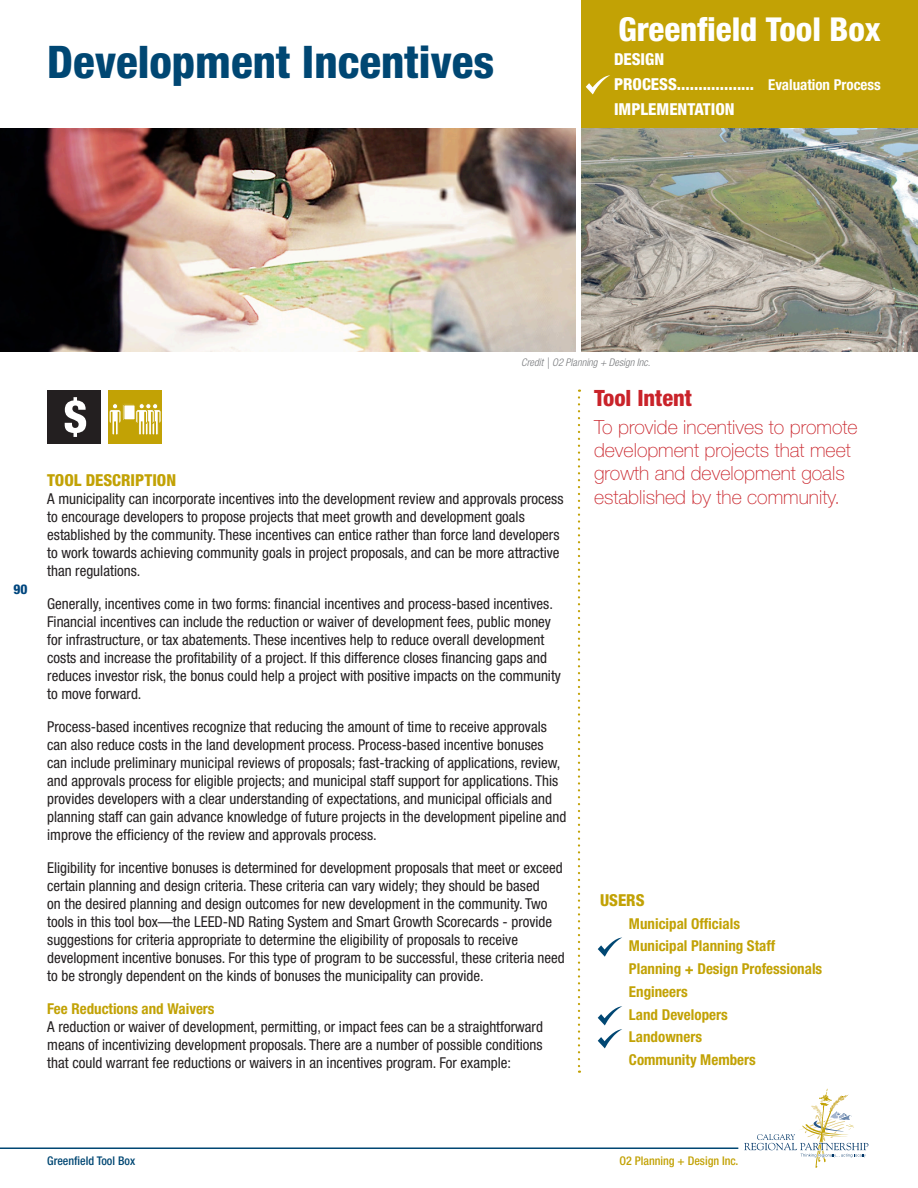
<style>
.page{position:relative;width:918px;height:1188px;background:#fff}
.page>*{position:absolute;margin:0;border:0;box-sizing:border-box;transform-origin:0 0}
.t1{font:800 condensed 45px "Helvetica Neue LT Std";color:#004773}
.t2{font:800 condensed 33px "Helvetica Neue LT Std";color:#fff}
.t3{font:800 condensed 22.5px "Helvetica Neue LT Std";color:#c9232a}
.t4{font:100 19.5px/23.4px "Helvetica Neue LT Std";color:#c9232a}
.t5{font:800 condensed 16.5px/24.9px "Helvetica Neue LT Std";color:#fff}
.t6{font:800 condensed 16.5px "Helvetica Neue LT Std";color:#c2a205}
.t7{font:condensed 15px/18px "Helvetica Neue LT Std";color:#231f20}
.t8{font:700 condensed 15px/22.6px "Helvetica Neue LT Std";color:#c2a205}
.t9{font:800 condensed 13.5px "Helvetica Neue LT Std";color:#00467e}
.t10{font:500 condensed 12px "Helvetica Neue LT Std";color:#c2a205}
.t11{font:500 condensed 12px "Helvetica Neue LT Std";color:#004773}
.t12{font:italic 300 condensed 10.5px "Helvetica Neue LT Std";color:#76787b}
.s1{font-weight:700;font-size:15px}
</style>
<div class="page">
<img style="left:0;top:128px;width:576px;height:224px">
<svg style="left:744px;top:1089px;width:124px;height:78px"></svg>
<hr style="left:0;top:1148px;width:738px;height:1px;background:#004773">
<div style="left:581px;top:0;width:337px;height:128px;background:#c2a205"></div>
<svg style="left:598px;top:938px;width:24px;height:19px"></svg>
<svg style="left:598px;top:1006px;width:24px;height:42px"></svg>
<svg style="left:586px;top:75px;width:24px;height:19px"></svg>
<img style="left:581px;top:128px;width:337px;height:224px">
<svg style="left:578px;top:390px;width:2px;height:683px"></svg>
<div style="left:47px;top:390px;width:54px;height:54px;background:#231f20"></div>
<svg style="left:65px;top:397px;width:21px;height:40px"></svg>
<div style="left:108px;top:390px;width:54px;height:54px;background:#c2a205"></div>
<svg style="left:135px;top:403px;width:26px;height:32px"></svg>
<div style="left:122px;top:403px;width:11px;height:15px;border:1px solid #c2a205"></div>
<div style="left:123px;top:404px;width:12px;height:15px;border:1px solid #c2a205"></div>
<div style="left:124px;top:405px;width:11px;height:15px;background:#fff"></div>
<svg style="left:109px;top:403px;width:12px;height:32px"></svg>
<h1 class="t1" style="left:47px;top:34px;width:448px">Development Incentives</h1>
<h2 class="t2" style="left:618px;top:8px;width:264px">Greenfield Tool Box</h2>
<p class="t5" style="left:614px;top:46px;width:268px">DESIGN<br>PROCESS.................. <span class="s1">Evaluation Process<br></span>IMPLEMENTATION</p>
<p class="t9" style="left:14px;top:581px;width:16px">90</p>
<p class="t12" style="left:521px;top:356px;width:131px">Credit | O2 Planning + Design Inc.</p>
<p class="t6" style="left:47px;top:470px;width:130px">TOOL DESCRIPTION</p>
<p class="t7" style="left:47px;top:490px;width:518px">A municipality can incorporate incentives into the development review and approvals process to encourage developers to propose projects that meet growth and development goals established by the community. These incentives can entice rather than force land developers to work towards achieving community goals in project proposals, and can be more attractive than regulations.</p>
<p class="t7" style="left:47px;top:595px;width:515px">Generally, incentives come in two forms: financial incentives and process-based incentives.<br>Financial incentives can include the reduction or waiver of development fees, public money for infrastructure, or tax abatements. These incentives help to reduce overall development costs and increase the profitability of a project. If this difference closes financing gaps and reduces investor risk, the bonus could help a project with positive impacts on the community to move forward.</p>
<p class="t7" style="left:47px;top:718px;width:521px">Process-based incentives recognize that reducing the amount of time to receive approvals can also reduce costs in the land development process. Process-based incentive bonuses can include preliminary municipal reviews of proposals; fast-tracking of applications, review, and approvals process for eligible projects; and municipal staff support for applications. This provides developers with a clear understanding of expectations, and municipal officials and planning staff can gain advance knowledge of future projects in the development pipeline and improve the efficiency of the review and approvals process.</p>
<p class="t7" style="left:47px;top:859px;width:519px">Eligibility for incentive bonuses is determined for development proposals that meet or exceed certain planning and design criteria. These criteria can vary widely; they should be based<br>on the desired planning and design outcomes for new development in the community. Two tools in this tool box—the LEED-ND Rating System and Smart Growth Scorecards - provide suggestions for criteria appropriate to determine the eligibility of proposals to receive development incentive bonuses. For this type of program to be successful, these criteria need to be strongly dependent on the kinds of bonuses the municipality can provide.</p>
<p class="t8" style="left:47px;top:998px;width:169px">Fee Reductions and Waivers</p>
<p class="t7" style="left:47px;top:1018px;width:497px;text-align:justify">A reduction or waiver of development, permitting, or impact fees can be a straightforward means of incentivizing development proposals. There are a number of possible conditions that could warrant fee reductions or waivers in an incentives program. For example:</p>
<h3 class="t3" style="left:594px;top:384px;width:99px">Tool Intent</h3>
<h3 class="t4" style="left:594px;top:415px;width:265px">To provide incentives to promote development projects that meet growth and development goals established by the community.</h3>
<p class="t6" style="left:600px;top:890px;width:46px">USERS</p>
<p class="t8" style="left:629px;top:912px;width:195px">Municipal Officials<br>Municipal Planning Staff<br>Planning + Design Professionals<br>Engineers<br>Land Developers<br>Landowners<br>Community Members</p>
<p class="t11" style="left:47px;top:1153px;width:89px">Greenfield Tool Box</p>
<p class="t10" style="left:619px;top:1153px;width:120px">O2 Planning + Design Inc.</p>
</div>
